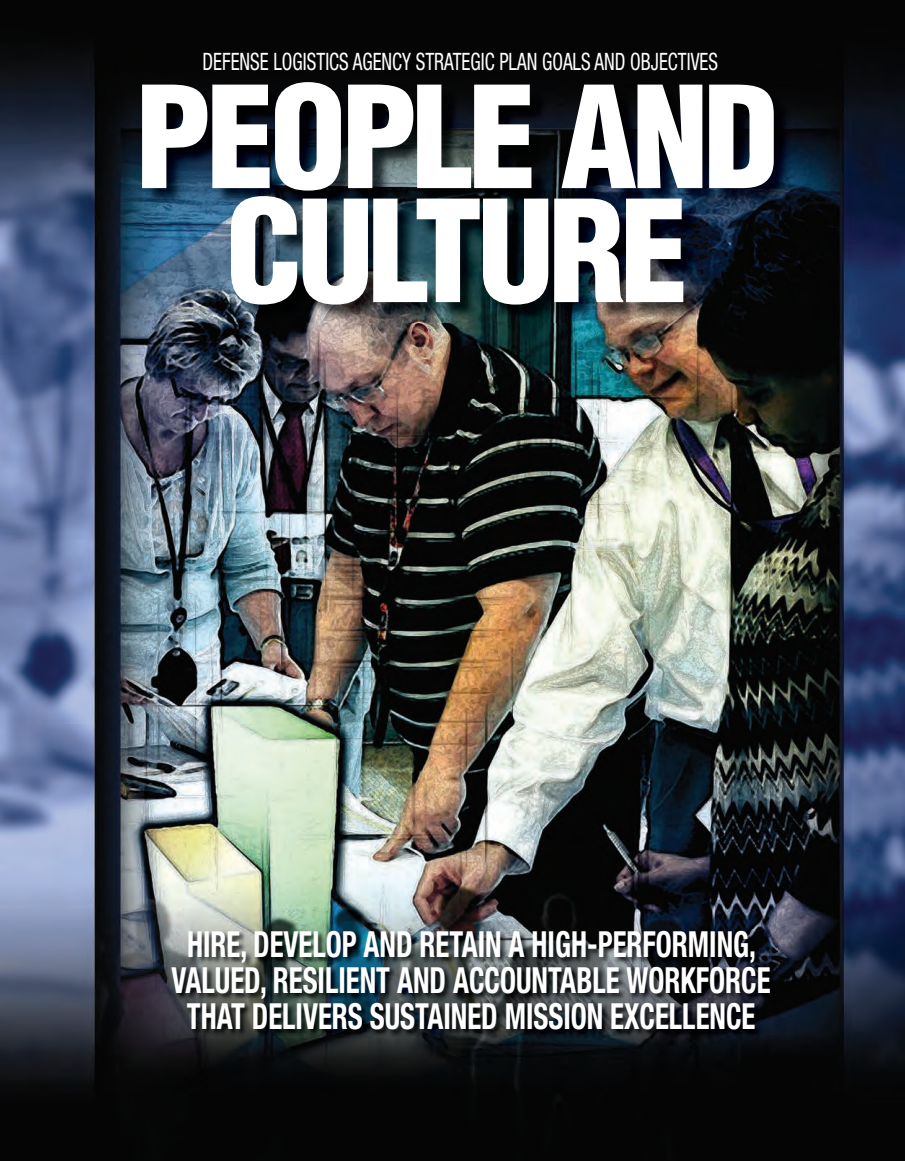
<style>
.page{position:relative;width:905px;height:1161px;background:#fff}
.page>*{position:absolute;margin:0;border:0;box-sizing:border-box;transform-origin:0 0}
.t1{font:900 condensed 138px/114px "Helvetica LT Std";letter-spacing:-.04em;color:#fff;text-align:center}
.t2{font:700 condensed 36px/36px "Helvetica Neue LT Std";color:#fff;text-align:center;scale:.8 1}
.t3{font:condensed 24px "Helvetica Neue LT Std";color:#fff;scale:.8 1}
</style>
<div class="page">
<img style="left:0;top:0;width:904px;height:1161px">
<img style="left:170px;top:930px;width:607px;height:107px">
<img style="left:145px;top:85px;width:647px;height:238px">
<svg style="left:661px;top:1114px;width:6px;height:7px"></svg>
<p class="t3" style="left:203px;top:53px;width:645px">DEFENSE LOGISTICS AGENCY STRATEGIC PLAN GOALS AND OBJECTIVES</p>
<h1 class="t1" style="left:135px;top:83px;width:646px">PEOPLE AND<br>CULTURE</h1>
<p class="t2" style="left:171px;top:930px;width:750px">HIRE, DEVELOP AND RETAIN A HIGH-PERFORMING,<br>VALUED, RESILIENT AND ACCOUNTABLE WORKFORCE<br>THAT DELIVERS SUSTAINED MISSION EXCELLENCE</p>
</div>
